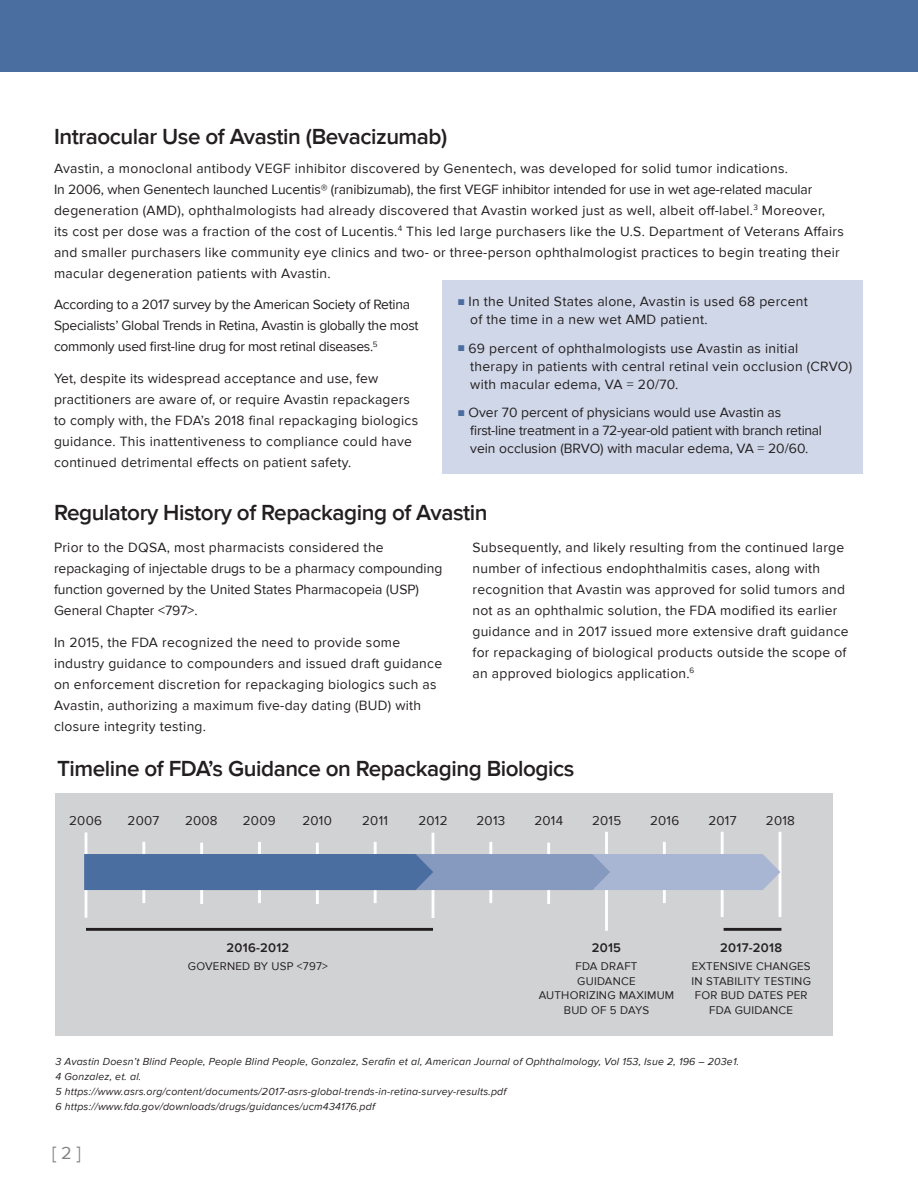
<style>
.page{position:relative;width:918px;height:1188px;background:#fff}
.page>*{position:absolute;margin:0;border:0;box-sizing:border-box;transform-origin:0 0}
.TITLES_0818{font:600 22.5px "Proxima Nova";letter-spacing:-.02em;color:#231f20}
.t1{font:18px "Proxima Nova";color:#808285}
.BODY_0818{font:13.8px/21px "Proxima Nova";letter-spacing:.02em;color:#231f20}
.BODY_0818-2{font:13.8px/21px "Proxima Nova";color:#231f20}
.BODY_0818-3{font:13.8px/21px "Proxima Nova";letter-spacing:-.02em;color:#231f20}
.BODY_0818-4{font:13.35px "Proxima Nova";letter-spacing:.02em;color:#231f20}
.TIMELINE_CAPTION{font:600 12.9px "Proxima Nova";letter-spacing:.02em;color:#231f20}
.BODY_0818-5{font:600 12.9px "Proxima Nova";letter-spacing:.02em;color:#231f20}
.TIMELINE_CAPTION-2{font:11.55px/14.4px "Proxima Nova";letter-spacing:.02em;color:#231f20;text-align:center}
.FOOTNOTES_0917{font:italic 10.5px "Proxima Nova";letter-spacing:.02em;color:#231f20}
.s1{color:#4b6ea0}
</style>
<div class="page">
<div style="left:442px;top:280px;width:420px;height:194px;background:#d0d7e8"></div>
<div style="left:55px;top:793px;width:778px;height:242px;background:#d1d2d4"></div>
<hr style="left:142px;top:842px;width:3px;height:61px;background:#fff">
<hr style="left:779px;top:832px;width:2px;height:85px;background:#fff">
<hr style="left:721px;top:832px;width:3px;height:85px;background:#fff">
<hr style="left:663px;top:842px;width:3px;height:61px;background:#fff">
<hr style="left:605px;top:832px;width:3px;height:99px;background:#fff">
<hr style="left:489px;top:842px;width:3px;height:61px;background:#fff">
<hr style="left:374px;top:842px;width:3px;height:61px;background:#fff">
<hr style="left:258px;top:842px;width:3px;height:61px;background:#fff">
<hr style="left:85px;top:832px;width:2px;height:86px;background:#fff">
<hr style="left:547px;top:843px;width:3px;height:61px;background:#fff">
<hr style="left:432px;top:833px;width:2px;height:85px;background:#fff">
<hr style="left:316px;top:843px;width:3px;height:61px;background:#fff">
<hr style="left:200px;top:843px;width:3px;height:61px;background:#fff">
<svg style="left:84px;top:854px;width:696px;height:36px;background:#728bb5"></svg>
<hr style="left:86px;top:928px;width:347px;height:3px;background:#231f20">
<hr style="left:724px;top:928px;width:57px;height:3px;background:#231f20">
<div style="left:0;top:0;width:918px;height:72px;background:#4b6ea0"></div>
<p class="TITLES_0818" style="left:54px;top:123px;width:395px">Intraocular Use of Avastin (Bevacizumab)</p>
<p class="BODY_0818" style="left:54px;top:158px;width:791px">Avastin, a monoclonal antibody VEGF inhibitor discovered by Genentech, was developed for solid tumor indications.<br>In 2006, when Genentech launched Lucentis® (ranibizumab), the first VEGF inhibitor intended for use in wet age-related macular degeneration (AMD), ophthalmologists had already discovered that Avastin worked just as well, albeit off-label.<sup>3</sup> Moreover,<br>its cost per dose was a fraction of the cost of Lucentis.<sup>4</sup> This led large purchasers like the U.S. Department of Veterans Affairs and smaller purchasers like community eye clinics and two- or three-person ophthalmologist practices to begin treating their macular degeneration patients with Avastin.</p>
<p class="BODY_0818-3" style="left:54px;top:295px;width:366px">According to a 2017 survey by the American Society of Retina<br>Specialists’ Global Trends in Retina, Avastin is globally the most commonly used first-line drug for most retinal diseases.<sup>5</sup></p>
<p class="BODY_0818" style="left:54px;top:368px;width:366px">Yet, despite its widespread acceptance and use, few practitioners are aware of, or require Avastin repackagers to comply with, the FDA’s 2018 final repackaging biologics guidance. This inattentiveness to compliance could have continued detrimental effects on patient safety.</p>
<p class="BODY_0818" style="left:470px;top:293px;width:339px;line-height:18px;text-indent:-12px"><span class="s1">■</span> In the United States alone, Avastin is used 68 percent of the time in a new wet AMD patient.</p>
<p class="BODY_0818" style="left:470px;top:339px;width:384px;line-height:18px;text-indent:-12px"><span class="s1">■</span> 69 percent of ophthalmologists use Avastin as initial<br>therapy in patients with central retinal vein occlusion (CRVO) with macular edema, VA = 20/70.</p>
<p class="BODY_0818-2" style="left:470px;top:404px;width:353px;line-height:18px;text-indent:-12px"><span class="s1">■</span> Over 70 percent of physicians would use Avastin as first-line treatment in a 72-year-old patient with branch retinal vein occlusion (BRVO) with macular edema, VA = 20/60.</p>
<p class="TITLES_0818" style="left:54px;top:500px;width:435px">Regulatory History of Repackaging of Avastin</p>
<p class="BODY_0818" style="left:472px;top:537px;width:378px">Subsequently, and likely resulting from the continued large number of infectious endophthalmitis cases, along with recognition that Avastin was approved for solid tumors and not as an ophthalmic solution, the FDA modified its earlier guidance and in 2017 issued more extensive draft guidance for repackaging of biological products outside the scope of an approved biologics application.<sup>6</sup></p>
<p class="BODY_0818-2" style="left:54px;top:537px;width:390px">Prior to the DQSA, most pharmacists considered the repackaging of injectable drugs to be a pharmacy compounding function governed by the United States Pharmacopeia (USP)<br>General Chapter &lt;797&gt;.</p>
<p class="BODY_0818" style="left:54px;top:632px;width:390px">In 2015, the FDA recognized the need to provide some industry guidance to compounders and issued draft guidance on enforcement discretion for repackaging biologics such as Avastin, authorizing a maximum five-day dating (BUD) with closure integrity testing.</p>
<p class="TITLES_0818" style="left:57px;top:756px;width:519px">Timeline of FDA’s Guidance on Repackaging Biologics</p>
<p class="BODY_0818-4" style="left:69px;top:813px;width:34px">2006</p>
<p class="BODY_0818-4" style="left:128px;top:813px;width:33px">2007</p>
<p class="BODY_0818-4" style="left:185px;top:813px;width:34px">2008</p>
<p class="BODY_0818-4" style="left:243px;top:813px;width:34px">2009</p>
<p class="BODY_0818-4" style="left:302px;top:813px;width:31px">2010</p>
<p class="BODY_0818-4" style="left:362px;top:813px;width:27px">2011</p>
<p class="BODY_0818-4" style="left:418px;top:813px;width:31px">2012</p>
<p class="BODY_0818-4" style="left:477px;top:813px;width:30px">2013</p>
<p class="BODY_0818-4" style="left:534px;top:813px;width:30px">2014</p>
<p class="BODY_0818-4" style="left:592px;top:813px;width:31px">2015</p>
<p class="BODY_0818-4" style="left:650px;top:813px;width:31px">2016</p>
<p class="BODY_0818-4" style="left:708px;top:813px;width:30px">2017</p>
<p class="BODY_0818-4" style="left:766px;top:813px;width:31px">2018</p>
<p class="BODY_0818-5" style="left:227px;top:940px;width:64px">2016-2012</p>
<p class="TIMELINE_CAPTION-2" style="left:188px;top:959px;width:142px">GOVERNED BY USP &lt;797&gt;</p>
<p class="TIMELINE_CAPTION" style="left:592px;top:940px;width:31px">2015</p>
<p class="TIMELINE_CAPTION-2" style="left:539px;top:959px;width:137px">FDA DRAFT<br>GUIDANCE<br>AUTHORIZING MAXIMUM<br>BUD OF 5 DAYS</p>
<p class="TIMELINE_CAPTION" style="left:720px;top:940px;width:63px">2017-2018</p>
<p class="TIMELINE_CAPTION-2" style="left:692px;top:959px;width:121px">EXTENSIVE CHANGES<br>IN STABILITY TESTING<br>FOR BUD DATES PER<br>FDA GUIDANCE</p>
<p class="FOOTNOTES_0917" style="left:56px;top:1056px;width:685px">3 Avastin Doesn’t Blind People, People Blind People, Gonzalez, Serafin et al, American Journal of Ophthalmology, Vol 153, Isue 2, 196 – 203e1.</p>
<p class="FOOTNOTES_0917" style="left:56px;top:1071px;width:87px">4 Gonzalez, et. al.</p>
<p class="FOOTNOTES_0917" style="left:56px;top:1086px;width:453px">5 https://www.asrs.org/content/documents/2017-asrs-global-trends-in-retina-survey-results.pdf</p>
<p class="FOOTNOTES_0917" style="left:56px;top:1101px;width:321px">6 https://www.fda.gov/downloads/drugs/guidances/ucm434176.pdf</p>
<p class="t1" style="left:52px;top:1143px;width:30px">[ 2 ]</p>
</div>
